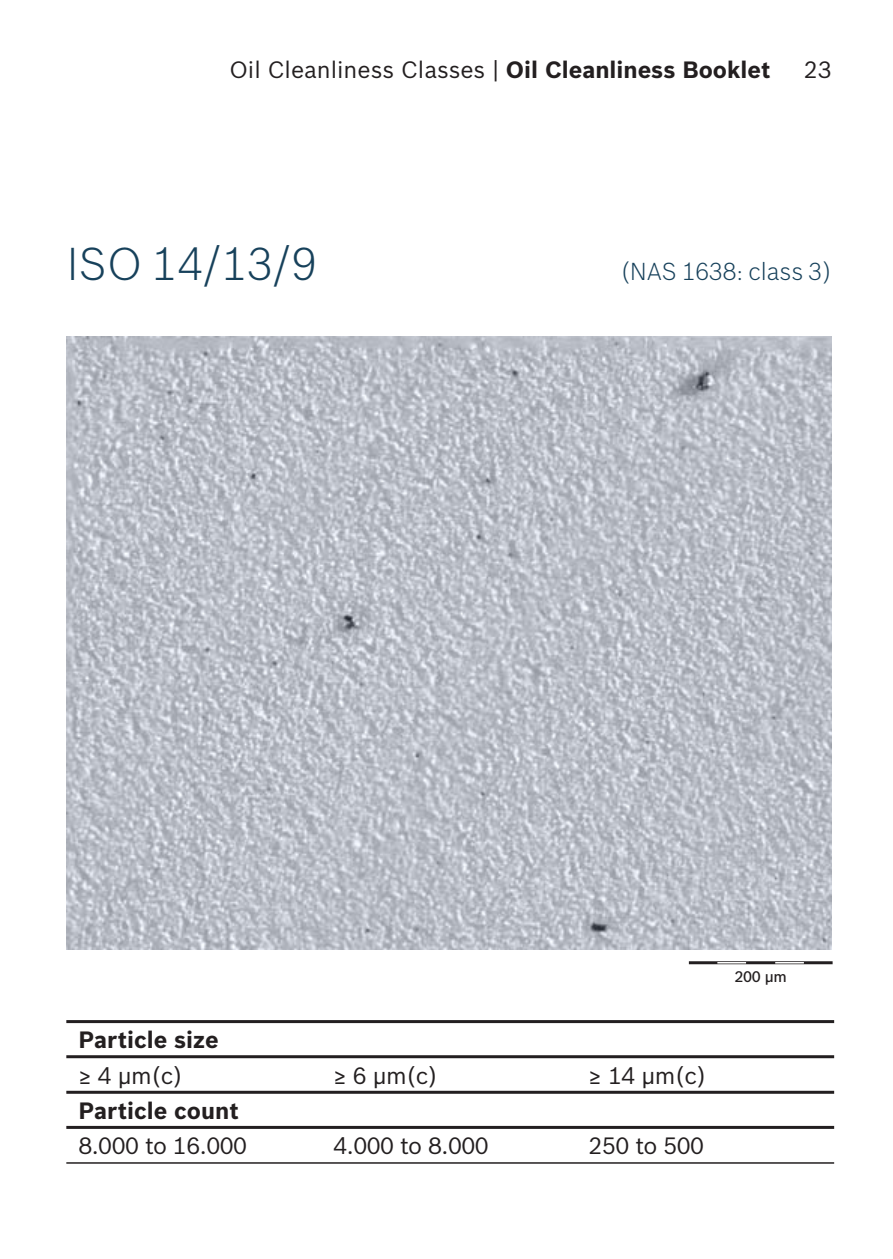
<style>
.page{position:relative;width:893px;height:1259px;background:#fff}
.page>*{position:absolute;margin:0;border:0;box-sizing:border-box;transform-origin:0 0}
.t1{font:300 45px "Bosch Sans";color:#17415b}
.t2{font:300 24px "Bosch Sans";color:#17415b}
.t3{font:23.1px "Bosch Sans";letter-spacing:-.02em;color:#231f20}
.t4{font:23.1px "Bosch Sans";color:#231f20}
.t5{font:700 23.1px "Bosch Sans";color:#231f20}
.t6{font:500 15px "Bosch Sans";color:#231f20}
.s1{font-weight:700}
</style>
<div class="page">
<svg style="left:66px;top:1023px;width:768px;height:103px"></svg>
<hr style="left:66px;top:1020px;width:768px;height:3px;background:#231f20">
<hr style="left:66px;top:1055px;width:768px;height:3px;background:#231f20">
<hr style="left:66px;top:1090px;width:768px;height:3px;background:#231f20">
<hr style="left:66px;top:1126px;width:768px;height:3px;background:#231f20">
<hr style="left:66px;top:1162px;width:768px;height:1px;background:#231f20">
<img style="left:66px;top:337px;width:766px;height:612px">
<hr style="left:689px;top:961px;width:144px;height:3px;background:#231f20">
<svg style="left:717px;top:962px;width:29px;height:1px"></svg>
<svg style="left:775px;top:962px;width:29px;height:1px"></svg>
<p class="t4" style="left:229px;top:60px;width:543px">Oil Cleanliness Classes | <span class="s1">Oil Cleanliness Booklet</span></p>
<p class="t3" style="left:804px;top:60px;width:29px">23</p>
<h1 class="t1" style="left:66px;top:246px;width:252px">ISO 14/13/9</h1>
<p class="t2" style="left:621px;top:262px;width:213px">(NAS 1638: class 3)</p>
<p class="t6" style="left:734px;top:970px;width:54px">200 µm</p>
<p class="t5" style="left:78px;top:1030px;width:142px">Particle size</p>
<p class="t3" style="left:78px;top:1066px;width:106px">≥ 4 µm(c)</p>
<p class="t3" style="left:333px;top:1066px;width:106px">≥ 6 µm(c)</p>
<p class="t3" style="left:589px;top:1066px;width:119px">≥ 14 µm(c)</p>
<p class="t5" style="left:78px;top:1101px;width:162px">Particle count</p>
<p class="t3" style="left:78px;top:1137px;width:170px">8.000 to 16.000</p>
<p class="t3" style="left:333px;top:1137px;width:157px">4.000 to 8.000</p>
<p class="t3" style="left:589px;top:1137px;width:117px">250 to 500</p>
</div>
